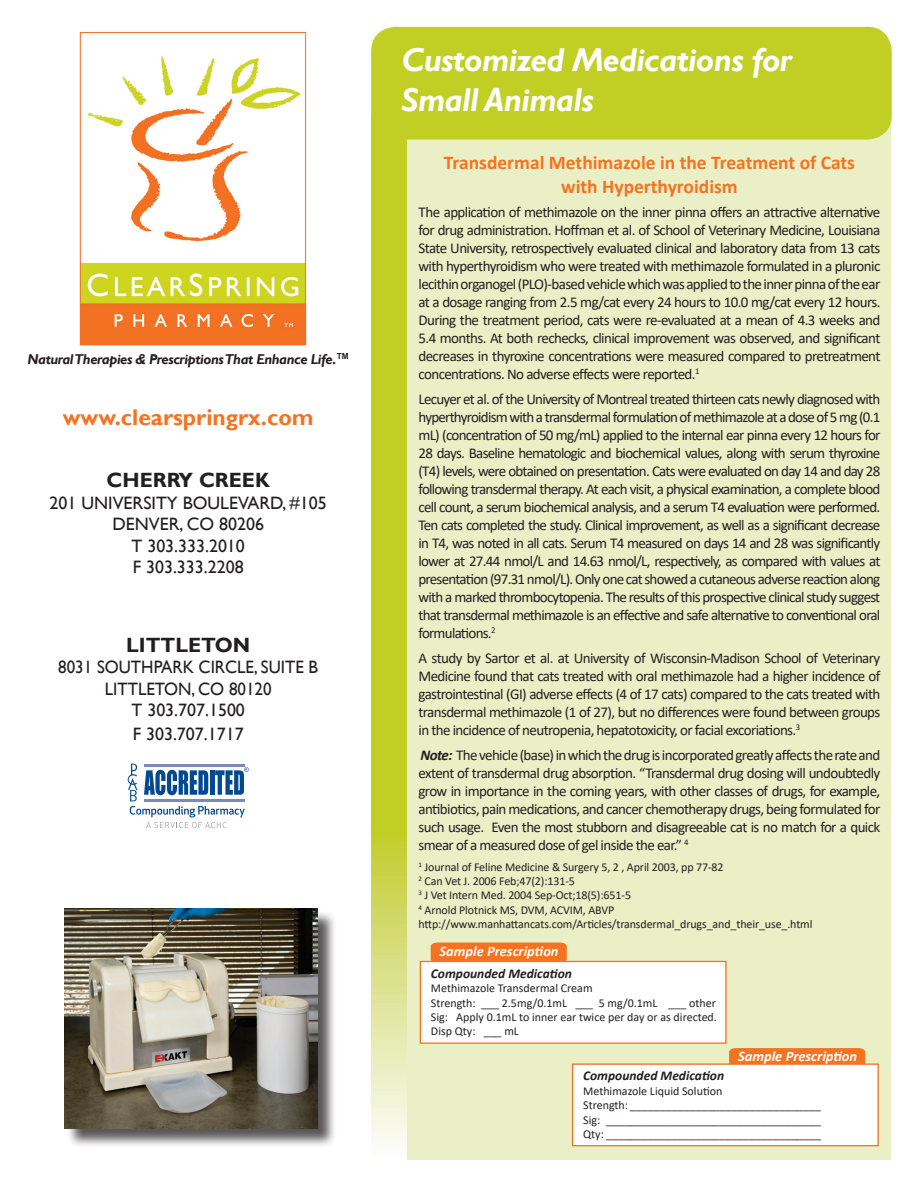
<style>
.page{position:relative;width:918px;height:1188px;background:#fff}
.page>*{position:absolute;margin:0;border:0;box-sizing:border-box;transform-origin:0 0}
.t1{font:italic 700 33px/39.6px "Gill Sans";letter-spacing:-.02em;color:#fff}
.t2{font:700 22.8px "Gill Sans";color:#f47321}
.t3{font:700 20.7px "Gill Sans";color:#231f20}
.t4{font:700 19.5px/23.4px "Calibri";color:#f47321;text-align:center}
.t5{font:18px/21.6px "Gill Sans";color:#231f20;text-align:center}
.t6{font:18px/21.6px "Gill Sans";color:#231f20;text-align:center;scale:.95 1}
.t7{font:15px/18px "Calibri";letter-spacing:-.04em;color:#231f20;text-align:justify}
.t8{font:italic 700 14.55px "Calibri";color:#fff}
.t9{font:italic 700 14.25px "Gill Sans";letter-spacing:-.03em;color:#231f20}
.t10{font:italic 700 13.5px "Calibri";color:#231f20}
.t11{font:12px/14.4px "Calibri";letter-spacing:-.01em;color:#231f20}
.s1{font-weight:700;font-style:italic}
</style>
<div class="page">
<div style="left:390px;top:98px;width:501px;height:1061px;background:#ebefc6"></div>
<svg style="left:372px;top:125px;width:34px;height:1034px;background:#cad547"></svg>
<div style="left:372px;top:28px;width:519px;height:111px;background:#c1ce23;border-radius:24px"></div>
<div style="left:371px;top:27px;width:521px;height:113px;border:2px solid #c1ce23;border-radius:24px"></div>
<svg style="left:729px;top:1048px;width:136px;height:15px;background:#f37422"></svg>
<div style="left:572px;top:1063px;width:307px;height:83px;background:#fff;border:1px solid #f47321"></div>
<div style="left:431px;top:943px;width:136px;height:18px;background:#f47321"></div>
<div style="left:420px;top:961px;width:307px;height:83px;background:#fff;border:1px solid #f47321"></div>
<img style="left:79px;top:32px;width:228px;height:314px">
<svg style="left:128px;top:764px;width:121px;height:64px"></svg>
<div style="left:66px;top:910px;width:271px;height:238px;background:#231f20;opacity:.75"></div>
<img style="left:65px;top:909px;width:253px;height:219px">
<p class="t9" style="left:28px;top:350px;width:323px">Natural Therapies &amp; Prescriptions That Enhance Life.<sup>TM</sup></p>
<h2 class="t2" style="left:63px;top:404px;width:252px">www.clearspringrx.com</h2>
<h3 class="t3" style="left:107px;top:468px;width:165px">CHERRY CREEK</h3>
<p class="t5" style="left:50px;top:492px;width:279px">201 UNIVERSITY BOULEVARD, #105<br>DENVER, CO 80206<br>T 303.333.2010<br>F 303.333.2208</p>
<h3 class="t3" style="left:126px;top:632px;width:125px">LITTLETON</h3>
<p class="t6" style="left:58px;top:657px;width:275px">8031 SOUTHPARK CIRCLE, SUITE B<br>LITTLETON, CO 80120<br>T 303.707.1500</p>
<p class="t5" style="left:133px;top:724px;width:112px">F 303.707.1717</p>
<h1 class="t1" style="left:402px;top:41px;width:392px">Customized Medications for<br>Small Animals</h1>
<h3 class="t4" style="left:444px;top:151px;width:413px">Transdermal Methimazole in the Treatment of Cats with Hyperthyroidism</h3>
<p class="t7" style="left:418px;top:203px;width:463px">The application of methimazole on the inner pinna offers an attractive alternative for drug administration. Hoffman et al. of School of Veterinary Medicine, Louisiana State University, retrospectively evaluated clinical and laboratory data from 13 cats with hyperthyroidism who were treated with methimazole formulated in a pluronic lecithin organogel (PLO)-based vehicle which was applied to the inner pinna of the ear at a dosage ranging from 2.5 mg/cat every 24 hours to 10.0 mg/cat every 12 hours.<br>During the treatment period, cats were re-evaluated at a mean of 4.3 weeks and 5.4 months. At both rechecks, clinical improvement was observed, and significant decreases in thyroxine concentrations were measured compared to pretreatment concentrations. No adverse effects were reported.<sup>1</sup></p>
<p class="t7" style="left:418px;top:390px;width:463px">Lecuyer et al. of the University of Montreal treated thirteen cats newly diagnosed with hyperthyroidism with a transdermal formulation of methimazole at a dose of 5 mg (0.1 mL) (concentration of 50 mg/mL) applied to the internal ear pinna every 12 hours for 28 days. Baseline hematologic and biochemical values, along with serum thyroxine (T4) levels, were obtained on presentation. Cats were evaluated on day 14 and day 28 following transdermal therapy. At each visit, a physical examination, a complete blood cell count, a serum biochemical analysis, and a serum T4 evaluation were performed.<br>Ten cats completed the study. Clinical improvement, as well as a significant decrease in T4, was noted in all cats. Serum T4 measured on days 14 and 28 was significantly lower at 27.44 nmol/L and 14.63 nmol/L, respectively, as compared with values at presentation (97.31 nmol/L). Only one cat showed a cutaneous adverse reaction along with a marked thrombocytopenia. The results of this prospective clinical study suggest that transdermal methimazole is an effective and safe alternative to conventional oral formulations.<sup>2</sup></p>
<p class="t7" style="left:418px;top:648px;width:463px">A study by Sartor et al. at University of Wisconsin-Madison School of Veterinary Medicine found that cats treated with oral methimazole had a higher incidence of gastrointestinal (GI) adverse effects (4 of 17 cats) compared to the cats treated with transdermal methimazole (1 of 27), but no differences were found between groups in the incidence of neutropenia, hepatotoxicity, or facial excoriations.<sup>3</sup></p>
<p class="t7" style="left:418px;top:745px;width:463px"><span class="s1">Note:</span> The vehicle (base) in which the drug is incorporated greatly affects the rate and extent of transdermal drug absorption. “Transdermal drug dosing will undoubtedly grow in importance in the coming years, with other classes of drugs, for example, antibiotics, pain medications, and cancer chemotherapy drugs, being formulated for such usage. Even the most stubborn and disagreeable cat is no match for a quick smear of a measured dose of gel inside the ear.” <sup>4</sup></p>
<p class="t11" style="left:418px;top:859px;width:395px"><sup>1</sup> Journal of Feline Medicine &amp; Surgery 5, 2 , April 2003, pp 77-82<br><sup>2</sup> Can Vet J. 2006 Feb;47(2):131-5<br><sup>3</sup> J Vet Intern Med. 2004 Sep-Oct;18(5):651-5<br><sup>4</sup> Arnold Plotnick MS, DVM, ACVIM, ABVP http://www.manhattancats.com/Articles/transdermal_drugs_and_their_use_.html</p>
<p class="t8" style="left:439px;top:941px;width:121px">Sample Prescription</p>
<p class="t10" style="left:431px;top:964px;width:142px">Compounded Medication</p>
<p class="t11" style="left:431px;top:981px;width:287px">Methimazole Transdermal Cream<br>Strength: ___ 2.5mg/0.1mL ___ 5 mg/0.1mL ___ other Sig: Apply 0.1mL to inner ear twice per day or as directed.<br>Disp Qty: ___ mL</p>
<p class="t8" style="left:738px;top:1046px;width:121px">Sample Prescription</p>
<p class="t10" style="left:583px;top:1066px;width:142px">Compounded Medication</p>
<p class="t11" style="left:583px;top:1083px;width:240px">Methimazole Liquid Solution<br>Strength: ________________________________ Sig: ____________________________________ Qty: ____________________________________</p>
</div>
